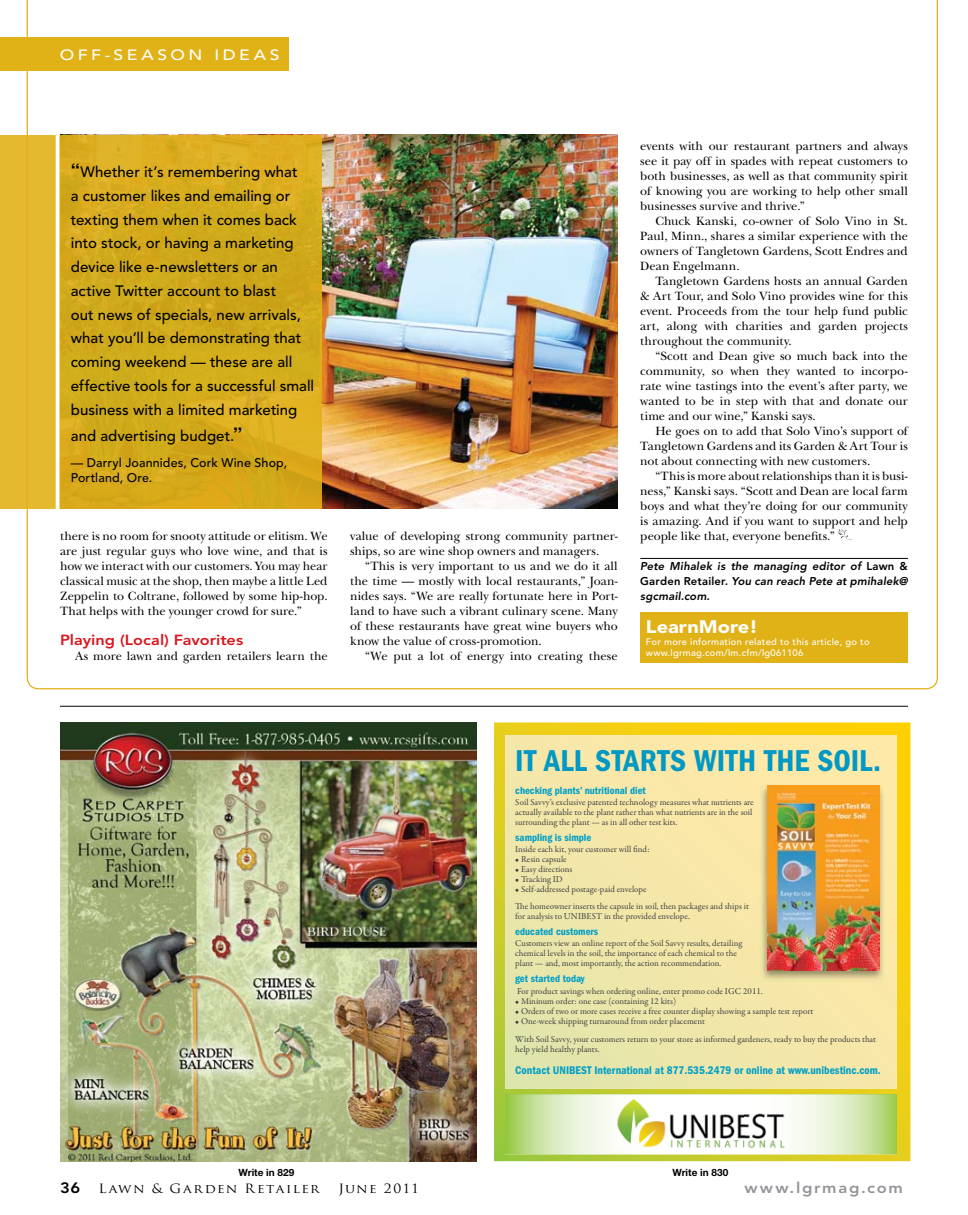
<style>
.page{position:relative;width:968px;height:1215px;background:#fff}
.page>*{position:absolute;margin:0;border:0;box-sizing:border-box;transform-origin:0 0}
.t1{font:31.25px "ITC Franklin Gothic Std Dm Cd";letter-spacing:.01em;color:#0098c4}
.t2{font:900 18px "Avenir LT Std";color:#fff;scale:1.11 1}
.t3{font:500 15px/23.8px "Avenir LT Std";color:#000}
.t4{font:800 15px "Avenir LT Std";letter-spacing:.105em;color:#939598;scale:1.1 1}
.t5{font:500 14.88px "Avenir LT Std";letter-spacing:.2em;color:#fff;scale:1.18 1}
.t6{font:800 14.62px "Avenir LT Std";color:#d71920;scale:1.11 1}
.t7{font:12.5px/15px "New Baskerville Std";letter-spacing:-.005em;color:#000;text-align:justify}
.t8{font:500 12.5px/15px "Avenir LT Std";letter-spacing:.01em;color:#000}
.t9{font:12.5px "Trajan Pro";letter-spacing:.095em;color:#000;scale:1.1 1}
.t10{font:11.5px "ITC Franklin Gothic Std Dm Cd";color:#009fc9}
.t11{font:italic 800 11.25px/15px "Avenir LT Std";letter-spacing:.015em;color:#000;text-align:justify}
.t12{font:10.62px "ITC Franklin Gothic Std Dm Cd";color:#009fc9}
.t13{font:700 10px "Helvetica Neue LT Std";color:#000}
.t14{font:500 9.38px/11.2px "Avenir LT Std";letter-spacing:.03em;color:#fff}
.t15{font:9px/10px "Garamond Premr Pro";letter-spacing:-.005em;color:#414142}
.s1{font-family:"Helvetica LT Std";font-weight:700;font-size:18.75px}
.s2{font-style:normal}
.s3{font-family:"Avenir LT Std";font-weight:800;font-size:15px}
</style>
<div class="page">
<div style="left:0;top:37px;width:288px;height:34px;background:#e1b118"></div>
<img style="left:60px;top:722px;width:416px;height:439px">
<svg style="left:494px;top:722px;width:416px;height:439px"></svg>
<svg style="left:505px;top:735px;width:391px;height:354px"></svg>
<svg style="left:505px;top:1094px;width:391px;height:60px"></svg>
<img style="left:759px;top:783px;width:125px;height:198px">
<img style="left:767px;top:786px;width:112px;height:184px">
<img style="left:613px;top:1097px;width:175px;height:52px">
<hr style="left:60px;top:706px;width:847px;height:1px;background:#000">
<div style="left:0;top:135px;width:322px;height:373px;background:#e4b82f"></div>
<img style="left:27px;top:0;width:911px;height:689px">
<svg style="left:633px;top:846px;width:4px;height:7px"></svg>
<svg style="left:515px;top:903px;width:9px;height:6px"></svg>
<p class="t5" style="left:60px;top:47px;width:188px">OFF-SEASON IDEAS</p>
<p class="t3" style="left:71px;top:160px;width:245px"><span class="s1">“</span>Whether it’s remembering what<br>a customer likes and emailing or texting them when it comes back into stock, or having a marketing device like e-newsletters or an active Twitter account to blast<br>out news of specials, new arrivals, what you’ll be demonstrating that coming weekend — these are all effective tools for a successful small business with a limited marketing</p>
<p class="t3" style="left:71px;top:424px;width:173px">and advertising budget.<span class="s1">”</span></p>
<p class="t8" style="left:71px;top:456px;width:218px">— Darryl Joannides, Cork Wine Shop,<br>Portland, Ore.</p>
<p class="t7" style="left:60px;top:529px;width:269px">there is no room for snooty attitude or elitism. We are just regular guys who love wine, and that is how we interact with our customers. You may hear classical music at the shop, then maybe a little Led Zeppelin to Coltrane, followed by some hip-hop.<br>That helps with the younger crowd for sure.”</p>
<p class="t6" style="left:60px;top:631px;width:166px">Playing (Local) Favorites</p>
<p class="t7" style="left:75px;top:649px;width:254px">As more lawn and garden retailers learn the</p>
<p class="t7" style="left:350px;top:529px;width:269px">value of developing strong community partner&shy;ships, so are wine shop owners and managers.</p>
<p class="t7" style="left:350px;top:559px;width:269px;text-indent:15px">“This is very important to us and we do it all the time — mostly with local restaurants,” Joan&shy;nides says. “We are really fortunate here in Port&shy;land to have such a vibrant culinary scene. Many of these restaurants have great wine buyers who know the value of cross-promotion.</p>
<p class="t7" style="left:365px;top:649px;width:254px">“We put a lot of energy into creating these</p>
<p class="t7" style="left:640px;top:139px;width:269px">events with our restaurant partners and always see it pay off in spades with repeat customers to both businesses, as well as that community spirit of knowing you are working to help other small businesses survive and thrive.”</p>
<p class="t7" style="left:640px;top:214px;width:269px;text-indent:15px">Chuck Kanski, co-owner of Solo Vino in St.<br>Paul, Minn., shares a similar experience with the owners of Tangletown Gardens, Scott Endres and Dean Engelmann.</p>
<p class="t7" style="left:640px;top:274px;width:269px;text-indent:15px">Tangletown Gardens hosts an annual Garden &amp; Art Tour, and Solo Vino provides wine for this event. Proceeds from the tour help fund public art, along with charities and garden projects throughout the community.</p>
<p class="t7" style="left:640px;top:349px;width:269px;text-indent:15px">“Scott and Dean give so much back into the community, so when they wanted to incorpo&shy;rate wine tastings into the event’s after party, we wanted to be in step with that and donate our time and our wine,” Kanski says.</p>
<p class="t7" style="left:640px;top:424px;width:269px;text-indent:15px">He goes on to add that Solo Vino’s support of Tangletown Gardens and its Garden &amp; Art Tour is not about connecting with new customers.</p>
<p class="t7" style="left:640px;top:469px;width:269px;text-indent:15px">“This is more about relationships than it is busi&shy;ness,” Kanski says. “Scott and Dean are local farm boys and what they’re doing for our community is amazing. And if you want to support and help people like that, everyone benefits.”</p>
<p class="t11" style="left:640px;top:559px;width:269px">Pete Mihalek is the managing editor of <span class="s2">Lawn &amp; Garden Retailer</span>. You can reach Pete at pmihalek@ sgcmail.com.</p>
<h2 class="t2" style="left:646px;top:616px;width:103px">LearnMore!</h2>
<p class="t14" style="left:646px;top:636px;width:225px">For more information related to this article, go to www.lgrmag.com/lm.cfm/lg061106</p>
<h1 class="t1" style="left:515px;top:743px;width:367px">IT ALL STARTS WITH THE SOIL.</h1>
<p class="t12" style="left:515px;top:784px;width:132px">checking plants’ nutritional diet</p>
<p class="t15" style="left:515px;top:797px;width:240px">Soil Savvy’s exclusive patented technology measures what nutrients are actually available to the plant rather than what nutrients are in the soil surrounding the plant — as in all other test kits.</p>
<p class="t12" style="left:515px;top:832px;width:78px">sampling is simple</p>
<p class="t15" style="left:515px;top:845px;width:136px">Inside each kit, your customer will nd:</p>
<p class="t15" style="left:515px;top:855px;width:53px">• Resin capsule</p>
<p class="t15" style="left:515px;top:865px;width:59px">• Easy directions</p>
<p class="t15" style="left:515px;top:875px;width:49px">• Tracking ID</p>
<p class="t15" style="left:525px;top:882px;width:226px;line-height:16.2px;text-indent:-9px">• Self-addressed postage-paid envelope<br>e homeowner inserts the capsule in soil, then packages and ships it</p>
<p class="t15" style="left:515px;top:911px;width:176px">for analysis to UNIBEST in the provided envelope.</p>
<p class="t12" style="left:515px;top:925px;width:84px">educated customers</p>
<p class="t15" style="left:515px;top:939px;width:228px">Customers view an online report of the Soil Savvy results, detailing chemical levels in the soil, the importance of each chemical to the plant — and, most importantly, the action recommendation.</p>
<p class="t12" style="left:515px;top:973px;width:71px">get started today</p>
<p class="t15" style="left:517px;top:986px;width:247px">For product savings when ordering online, enter promo code IGC 2011.</p>
<p class="t15" style="left:515px;top:996px;width:162px">• Mininum order: one case (containing 12 kits)</p>
<p class="t15" style="left:515px;top:1006px;width:300px">• Orders of two or more cases receive a free counter display showing a sample test report</p>
<p class="t15" style="left:515px;top:1012px;width:362px;line-height:18.8px">• One-week shipping turnaround from order placement<br>With Soil Savvy, your customers return to your store as informed gardeners, ready to buy the products that</p>
<p class="t15" style="left:515px;top:1045px;width:86px">help yield healthy plants.</p>
<p class="t10" style="left:515px;top:1063px;width:367px">Contact UNIBEST International at 877.535.2479 or online at www.unibestinc.com.</p>
<p class="t13" style="left:238px;top:1167px;width:57px">Write in 829</p>
<p class="t13" style="left:672px;top:1167px;width:57px">Write in 830</p>
<p class="t9" style="left:60px;top:1181px;width:237px"><span class="s3">36</span> Lawn &amp; Garden Retailer</p>
<p class="t9" style="left:338px;top:1181px;width:75px">June 2011</p>
<p class="t4" style="left:744px;top:1179px;width:145px">www.lgrmag.com</p>
</div>
